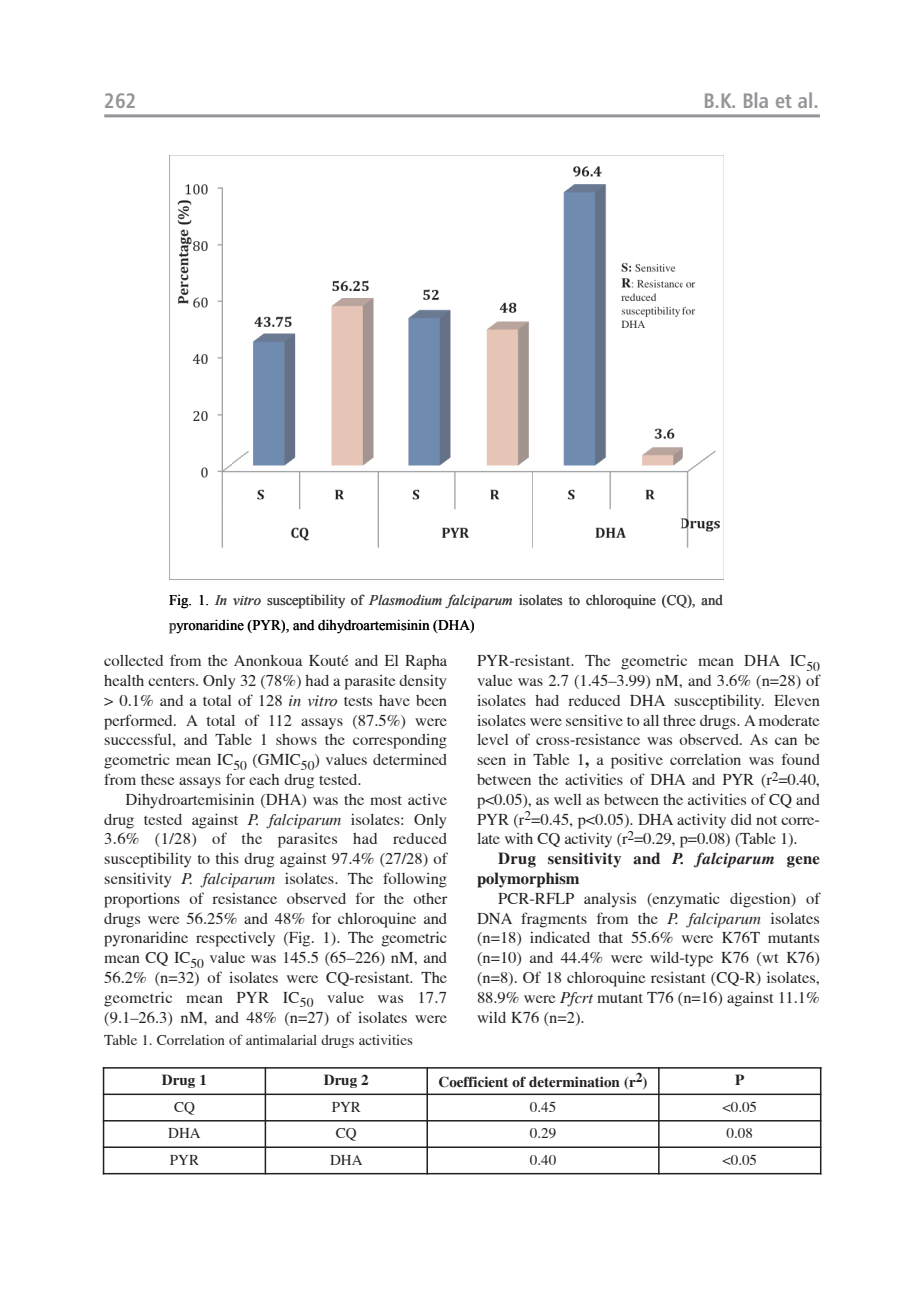
<style>
.page{position:relative;width:920px;height:1290px;background:#fff}
.page>*{position:absolute;margin:0;border:0;box-sizing:border-box;transform-origin:0 0}
.t1{font:21px "Humnst 777 Cn PL Bold A";color:#939598}
.t2{font:16.5px/19.8px "Toronto";color:#231f20;text-align:justify}
.t3{font:700 16.5px/19.8px "Toronto";letter-spacing:.02em;color:#231f20}
.t4{font:15px "Toronto";color:#231f20}
.t5{font:700 15px "Toronto";color:#231f20}
.t6{font:14.7px "Times New Roman";color:#494849}
.t7{font:14.7px "Times New Roman";color:#000}
.s1{color:#000}
.s2{font-style:italic}
.s3{color:#494849}
.s4{font-weight:700}
</style>
<div class="page">
<hr style="left:104px;top:114px;width:716px;height:3px;background:#939598">
<img style="left:169px;top:155px;width:555px;height:424px">
<hr style="left:103px;top:1067px;width:1px;height:107px;background:#231f20">
<hr style="left:265px;top:1067px;width:1px;height:107px;background:#231f20">
<hr style="left:426px;top:1067px;width:2px;height:107px;background:#231f20">
<hr style="left:658px;top:1067px;width:2px;height:107px;background:#231f20">
<hr style="left:820px;top:1067px;width:1px;height:107px;background:#231f20">
<hr style="left:103px;top:1067px;width:718px;height:1px;background:#231f20">
<hr style="left:103px;top:1093px;width:718px;height:2px;background:#231f20">
<hr style="left:103px;top:1120px;width:718px;height:1px;background:#231f20">
<hr style="left:103px;top:1146px;width:718px;height:2px;background:#231f20">
<hr style="left:103px;top:1173px;width:718px;height:1px;background:#231f20">
<p class="t1" style="left:104px;top:88px;width:34px">262</p>
<p class="t1" style="left:703px;top:88px;width:117px">B.K. Bla et al.</p>
<p class="t6" style="left:169px;top:592px;width:555px"><span class="s1">Fig. 1.</span> <span class="s2">In vitro</span> susceptibility of <span class="s2">Plasmodium falciparum</span> isolates to chloroquine (CQ), and</p>
<p class="t7" style="left:169px;top:617px;width:307px"><span class="s3">p</span>yronaridine (PYR), and dihydroartemisinin (DHA)</p>
<p class="t2" style="left:104px;top:651px;width:344px">collected from the Anonkoua Kouté and El Rapha health centers. Only 32 (78%) had a parasite density &gt; 0.1% and a total of 128 <span class="s2">in vitro</span> tests have been performed. A total of 112 assays (87.5%) were successful, and Table 1 shows the corresponding geometric mean IC<sub>50</sub> (GMIC<sub>50</sub>) values determined from these assays for each drug tested.</p>
<p class="t2" style="left:104px;top:789px;width:344px;text-indent:21px">Dihydroartemisinin (DHA) was the most active drug tested against <span class="s2">P. falciparum</span> isolates: Only 3.6% (1/28) of the parasites had reduced susceptibility to this drug against 97.4% (27/28) of sensitivity <span class="s2">P. falciparum</span> isolates. The following proportions of resistance observed for the other drugs were 56.25% and 48% for chloroquine and pyronaridine respectively (Fig. 1). The geometric mean CQ IC<sub>50</sub> value was 145.5 (65–226) nM, and 56.2% (n=32) of isolates were CQ-resistant. The geometric mean PYR IC<sub>50</sub> value was 17.7 (9.1–26.3) nM, and 48% (n=27) of isolates were</p>
<p class="t2" style="left:477px;top:651px;width:344px">PYR-resistant. The geometric mean DHA IC<sub>50 </sub>value was 2.7 (1.45–3.99) nM, and 3.6% (n=28) of isolates had reduced DHA susceptibility. Eleven isolates were sensitive to all three drugs. A moderate level of cross-resistance was observed. As can be seen in Table 1<span class="s4">,</span> a positive correlation was found between the activities of DHA and PYR (r<sup>2</sup>=0.40, p&lt;0.05), as well as between the activities of CQ and PYR (r<sup>2</sup>=0.45, p&lt;0.05). DHA activity did not corre&shy;late with CQ activity (r<sup>2</sup>=0.29, p=0.08) (Table 1).</p>
<p class="t3" style="left:477px;top:848px;width:344px;text-indent:21px">Drug sensitivity and <span class="s2">P. falciparum</span> gene polymorphism</p>
<p class="t2" style="left:477px;top:888px;width:344px;text-indent:21px">PCR-RFLP analysis (enzymatic digestion) of DNA fragments from the <span class="s2">P. falciparum</span> isolates (n=18) indicated that 55.6% were K76T mutants (n=10) and 44.4% were wild-type K76 (wt K76) (n=8). Of 18 chloroquine resistant (CQ-R) isolates, 88.9% were <span class="s2">Pfcrt</span> mutant T76 (n=16) against 11.1% wild K76 (n=2).</p>
<p class="t4" style="left:104px;top:1031px;width:310px">Table 1. Correlation of antimalarial drugs activities</p>
<p class="t5" style="left:162px;top:1071px;width:46px">Drug 1</p>
<p class="t5" style="left:324px;top:1071px;width:46px">Drug 2</p>
<p class="t5" style="left:439px;top:1073px;width:210px">Coefficient of determination (r<sup>2</sup>)</p>
<p class="t5" style="left:735px;top:1071px;width:11px">P</p>
<p class="t4" style="left:174px;top:1098px;width:22px">CQ</p>
<p class="t4" style="left:332px;top:1098px;width:31px">PYR</p>
<p class="t4" style="left:530px;top:1098px;width:28px">0.45</p>
<p class="t4" style="left:722px;top:1098px;width:36px">&lt;0.05</p>
<p class="t4" style="left:168px;top:1125px;width:34px">DHA</p>
<p class="t4" style="left:336px;top:1125px;width:22px">CQ</p>
<p class="t4" style="left:530px;top:1125px;width:28px">0.29</p>
<p class="t4" style="left:727px;top:1125px;width:28px">0.08</p>
<p class="t4" style="left:170px;top:1151px;width:31px">PYR</p>
<p class="t4" style="left:330px;top:1151px;width:34px">DHA</p>
<p class="t4" style="left:530px;top:1151px;width:28px">0.40</p>
<p class="t4" style="left:722px;top:1151px;width:36px">&lt;0.05</p>
</div>
